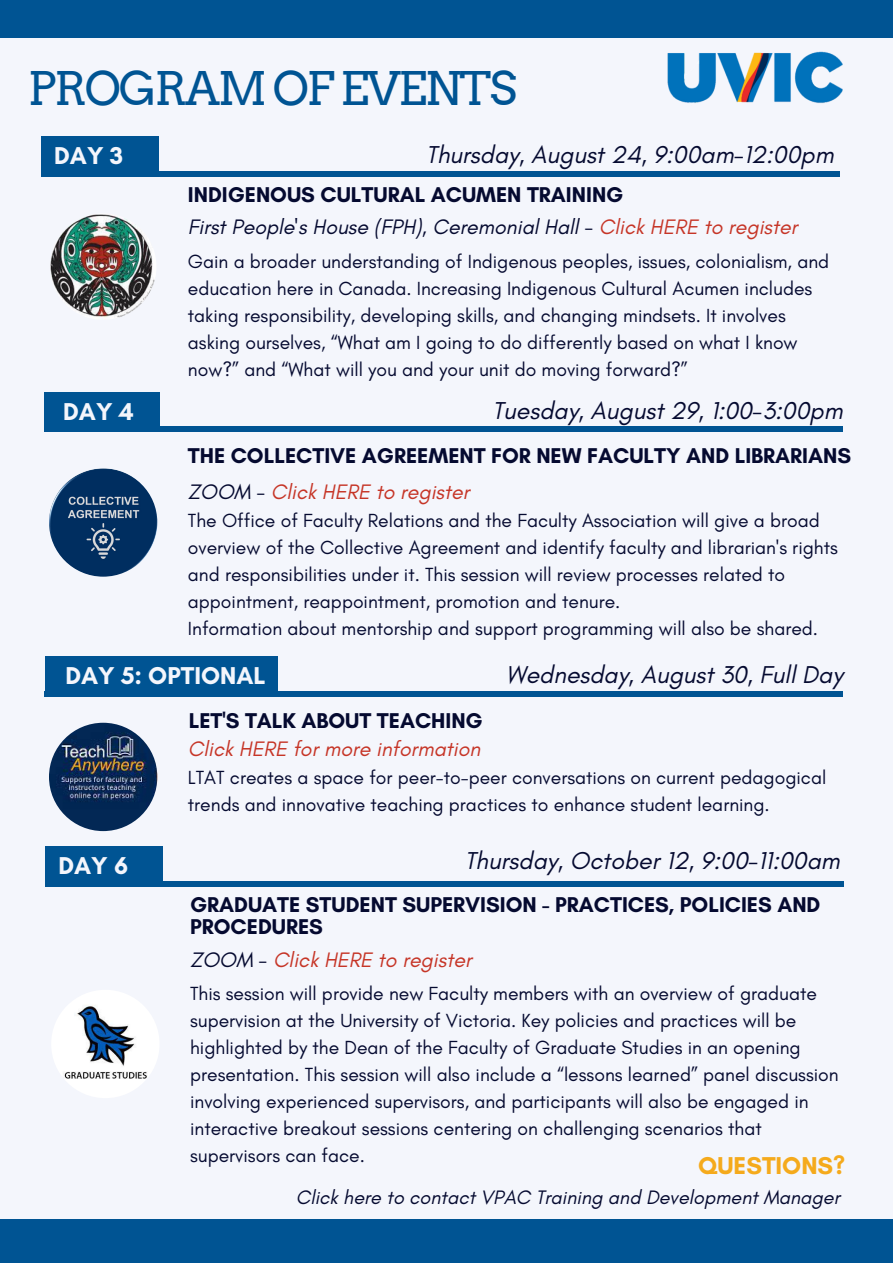
<style>
.page{position:relative;width:893px;height:1264px;background:#fff}
.page>*{position:absolute;margin:0;border:0;box-sizing:border-box;transform-origin:0 0}
.t1{font:46.35px "Arvo";letter-spacing:-.05em;color:#005493}
.t2{font:italic 24.75px "Glacial Indifference";color:#050a30}
.t3{font:700 24.75px "Glacial Indifference";color:#f4f6fc}
.t4{font:700 24.75px "Glacial Indifference";color:#f5aa1c}
.t5{font:700 21.75px/21.3px "Glacial Indifference";color:#050a30}
.t6{font:italic 21.3px "Glacial Indifference";color:#c63527}
.t7{font:italic 21.3px "Glacial Indifference";color:#050a30}
.t8{font:italic 19.8px "Glacial Indifference";color:#050a30}
.t9{font:19.35px/27px "Glacial Indifference";color:#050a30}
.s1{color:#c63527}
.s2{color:#050a30}
</style>
<div class="page">
<div style="left:0;top:0;width:892px;height:1262px;background:#f4f6fc"></div>
<div style="left:41px;top:171px;width:798px;height:5px;background:#005493"></div>
<div style="left:41px;top:136px;width:118px;height:40px;background:#005493"></div>
<div style="left:0;top:1219px;width:892px;height:43px;background:#005493"></div>
<div style="left:0;top:0;width:892px;height:38px;background:#005493"></div>
<img style="left:667px;top:51px;width:176px;height:52px">
<div style="left:45px;top:427px;width:797px;height:5px;background:#005493"></div>
<div style="left:45px;top:392px;width:115px;height:39px;background:#005493"></div>
<img style="left:49px;top:468px;width:108px;height:108px;border-radius:50%">
<div style="left:45px;top:881px;width:798px;height:5px;background:#005493"></div>
<div style="left:45px;top:846px;width:118px;height:40px;background:#005493"></div>
<img style="left:50px;top:213px;width:106px;height:107px;border-radius:50%">
<img style="left:51px;top:989px;width:108px;height:109px;border-radius:50%">
<div style="left:45px;top:691px;width:797px;height:5px;background:#005493"></div>
<div style="left:45px;top:656px;width:233px;height:39px;background:#005493"></div>
<img style="left:49px;top:722px;width:108px;height:109px;border-radius:50%">
<p class="t1" style="left:28px;top:60px;width:490px">PROGRAM OF EVENTS</p>
<p class="t3" style="left:54px;top:140px;width:70px">DAY 3</p>
<p class="t2" style="left:426px;top:140px;width:409px">Thursday, August 24, 9:00am-12:00pm</p>
<p class="t5" style="left:188px;top:184px;width:437px">INDIGENOUS CULTURAL ACUMEN TRAINING</p>
<p class="t7" style="left:188px;top:213px;width:611px">First People's House (FPH), Ceremonial Hall - <span class="s1">Click HERE to register</span></p>
<p class="t9" style="left:188px;top:248px;width:642px">Gain a broader understanding of Indigenous peoples, issues, colonialism, and education here in Canada. Increasing Indigenous Cultural Acumen includes taking responsibility, developing skills, and changing mindsets. It involves asking ourselves, “What am I going to do differently based on what I know now?” and “What will you and your unit do moving forward?”</p>
<p class="t3" style="left:63px;top:396px;width:72px">DAY 4</p>
<p class="t2" style="left:492px;top:395px;width:352px">Tuesday, August 29, 1:00-3:00pm</p>
<p class="t5" style="left:188px;top:444px;width:664px">THE COLLECTIVE AGREEMENT FOR NEW FACULTY AND LIBRARIANS</p>
<p class="t6" style="left:188px;top:478px;width:283px"><span class="s2">ZOOM -</span> Click HERE to register</p>
<p class="t9" style="left:188px;top:506px;width:651px">The Office of Faculty Relations and the Faculty Association will give a broad overview of the Collective Agreement and identify faculty and librarian's rights and responsibilities under it. This session will review processes related to appointment, reappointment, promotion and tenure.</p>
<p class="t9" style="left:188px;top:614px;width:631px">Information about mentorship and support programming will also be shared.</p>
<p class="t3" style="left:65px;top:660px;width:202px">DAY 5: OPTIONAL</p>
<p class="t2" style="left:506px;top:659px;width:338px">Wednesday, August 30, Full Day</p>
<p class="t5" style="left:189px;top:709px;width:295px">LET'S TALK ABOUT TEACHING</p>
<p class="t6" style="left:188px;top:736px;width:294px">Click HERE for more information</p>
<p class="t9" style="left:188px;top:763px;width:639px">LTAT creates a space for peer-to-peer conversations on current pedagogical trends and innovative teaching practices to enhance student learning.</p>
<p class="t3" style="left:58px;top:850px;width:71px">DAY 6</p>
<p class="t2" style="left:464px;top:845px;width:376px">Thursday, October 12, 9:00-11:00am</p>
<p class="t5" style="left:190px;top:894px;width:631px">GRADUATE STUDENT SUPERVISION - PRACTICES, POLICIES AND<br>PROCEDURES</p>
<p class="t6" style="left:190px;top:947px;width:283px"><span class="s2">ZOOM -</span> Click HERE to register</p>
<p class="t9" style="left:190px;top:979px;width:650px">This session will provide new Faculty members with an overview of graduate supervision at the University of Victoria. Key policies and practices will be highlighted by the Dean of the Faculty of Graduate Studies in an opening presentation. This session will also include a “lessons learned” panel discussion involving experienced supervisors, and participants will also be engaged in interactive breakout sessions centering on challenging scenarios that supervisors can face.</p>
<p class="t4" style="left:698px;top:1149px;width:148px">QUESTIONS?</p>
<p class="t8" style="left:296px;top:1185px;width:545px">Click here to contact VPAC Training and Development Manager</p>
</div>
